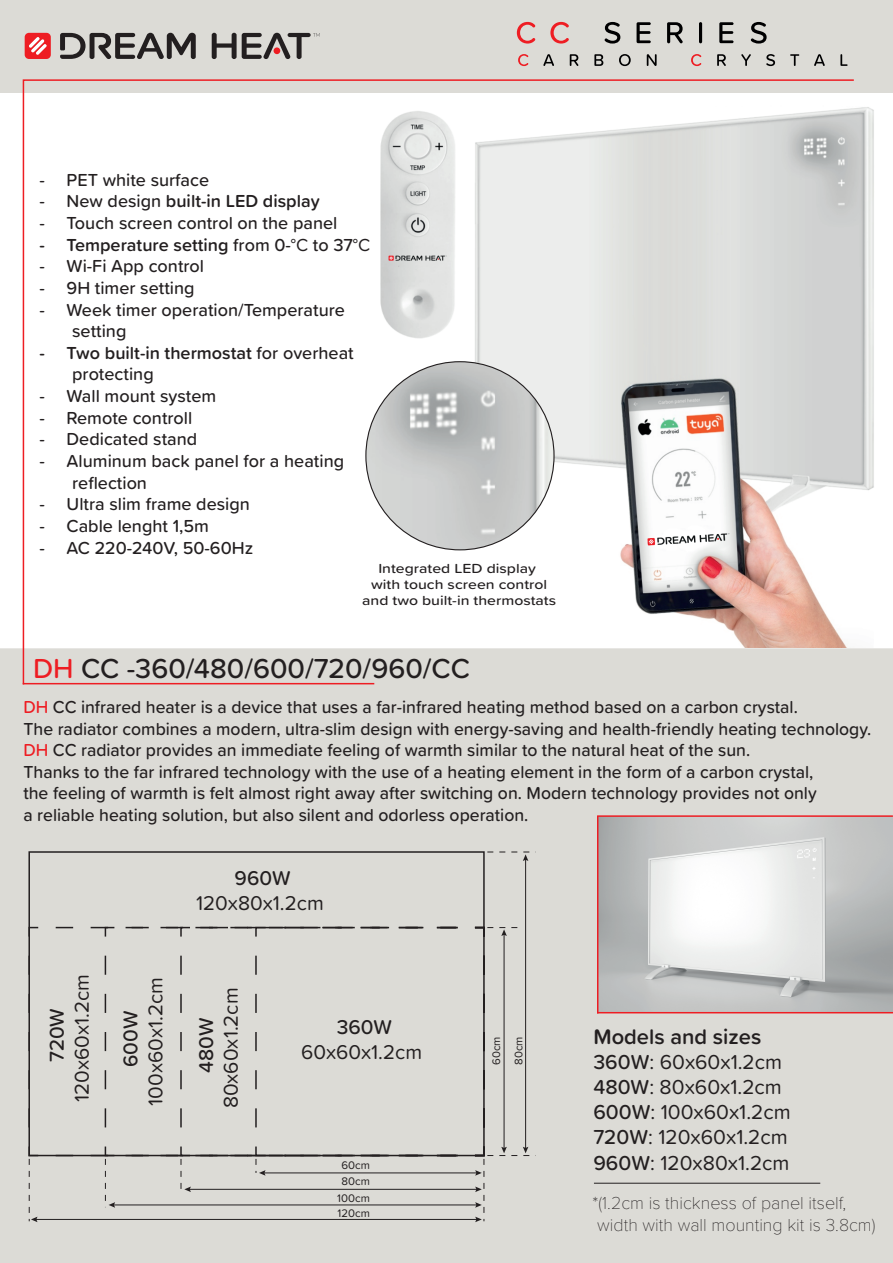
<style>
.page{position:relative;width:893px;height:1263px;background:#fff}
.page>*{position:absolute;margin:0;border:0;box-sizing:border-box;transform-origin:0 0}
.t1{font:500 28.5px "Proxima Soft";color:#231f20}
.t2{font:600 21.9px "Proxima Soft";color:#231f20}
.t3{font:21px/25.2px "Proxima Soft";color:#231f20}
.t4{font:20.7px "Proxima Soft";color:#231f20}
.t5{font:500 20.7px "Proxima Soft";color:#231f20}
.t6{font:500 18px/21.6px "Proxima Soft";color:#231f20}
.t7{font:600 18px/21.6px "Proxima Soft";color:#231f20}
.t8{font:100 18px/21.6px "Proxima Soft";color:#231f20}
.t9{font:500 13.65px/16.4px "Proxima Soft";color:#231f20;text-align:center;scale:1.16 1}
.t10{font:11.4px/22.4px "Proxima Soft";color:#231f20}
.s1{font-weight:500}
.s2{font-weight:400}
.s3{color:#ee1d23}
</style>
<div class="page">
<div style="left:0;top:0;width:893px;height:92px;background:#dcdbd6"></div>
<svg style="left:60px;top:33px;width:136px;height:26px"></svg>
<svg style="left:25px;top:33px;width:26px;height:26px"></svg>
<svg style="left:212px;top:33px;width:108px;height:26px"></svg>
<svg style="left:517px;top:22px;width:18px;height:22px"></svg>
<svg style="left:550px;top:22px;width:19px;height:22px"></svg>
<svg style="left:605px;top:22px;width:15px;height:22px"></svg>
<svg style="left:637px;top:22px;width:14px;height:21px"></svg>
<svg style="left:667px;top:22px;width:16px;height:21px"></svg>
<hr style="left:699px;top:22px;width:3px;height:21px;background:#000001;border-radius:2px">
<svg style="left:719px;top:22px;width:14px;height:21px"></svg>
<svg style="left:751px;top:22px;width:16px;height:22px"></svg>
<svg style="left:518px;top:54px;width:10px;height:12px"></svg>
<svg style="left:543px;top:54px;width:11px;height:12px"></svg>
<svg style="left:570px;top:54px;width:8px;height:12px"></svg>
<svg style="left:594px;top:54px;width:9px;height:12px"></svg>
<svg style="left:619px;top:54px;width:12px;height:12px"></svg>
<svg style="left:647px;top:54px;width:10px;height:12px"></svg>
<svg style="left:691px;top:54px;width:10px;height:12px"></svg>
<svg style="left:717px;top:54px;width:9px;height:12px"></svg>
<svg style="left:741px;top:54px;width:10px;height:12px"></svg>
<svg style="left:766px;top:54px;width:9px;height:12px"></svg>
<svg style="left:790px;top:54px;width:9px;height:12px"></svg>
<svg style="left:814px;top:54px;width:11px;height:12px"></svg>
<svg style="left:840px;top:54px;width:8px;height:12px"></svg>
<img style="left:855px;top:107px;width:19px;height:383px">
<div style="left:0;top:648px;width:893px;height:615px;background:#dcdbd6"></div>
<svg style="left:255px;top:955px;width:2px;height:172px"></svg>
<svg style="left:180px;top:955px;width:2px;height:172px"></svg>
<svg style="left:105px;top:955px;width:1px;height:172px"></svg>
<svg style="left:28px;top:946px;width:2px;height:181px"></svg>
<svg style="left:28px;top:926px;width:11px;height:12px"></svg>
<svg style="left:56px;top:926px;width:402px;height:11px"></svg>
<svg style="left:483px;top:956px;width:2px;height:181px"></svg>
<hr style="left:35px;top:1219px;width:442px;height:1px;background:#231f20">
<svg style="left:28px;top:1145px;width:12px;height:77px"></svg>
<hr style="left:113px;top:1204px;width:364px;height:1px;background:#231f20">
<hr style="left:189px;top:1189px;width:288px;height:1px;background:#231f20">
<hr style="left:263px;top:1172px;width:214px;height:1px;background:#231f20">
<svg style="left:47px;top:1146px;width:411px;height:62px"></svg>
<hr style="left:504px;top:934px;width:1px;height:215px;background:#231f20">
<svg style="left:474px;top:926px;width:44px;height:12px"></svg>
<hr style="left:525px;top:859px;width:1px;height:290px;background:#231f20">
<svg style="left:473px;top:1145px;width:63px;height:77px"></svg>
<svg style="left:487px;top:852px;width:49px;height:9px"></svg>
<hr style="left:594px;top:1183px;width:226px;height:1px;background:#231f20">
<svg style="left:22px;top:79px;width:833px;height:606px"></svg>
<img style="left:598px;top:817px;width:295px;height:195px">
<hr style="left:597px;top:816px;width:1px;height:197px;background:#ee1d23">
<hr style="left:597px;top:815px;width:296px;height:2px;background:#ee1d23">
<hr style="left:597px;top:1012px;width:296px;height:1px;background:#ee1d23">
<p class="t6" style="left:40px;top:168px;width:171px">- PET white surface</p>
<p class="t7" style="left:40px;top:190px;width:282px"><span class="s1">- New design</span> built-in LED display</p>
<p class="t6" style="left:40px;top:211px;width:299px">- Touch screen control on the panel</p>
<p class="t7" style="left:40px;top:233px;width:332px">- Temperature setting <span class="s1">from 0-</span><span class="s2">°C</span> <span class="s1">to 37</span><span class="s2">°C</span></p>
<p class="t6" style="left:40px;top:255px;width:166px">- Wi-Fi App control</p>
<p class="t6" style="left:40px;top:276px;width:156px">- 9H timer setting</p>
<p class="t6" style="left:72px;top:298px;width:274px;text-indent:-33px">- Week timer operation/Temperature setting</p>
<p class="t7" style="left:72px;top:341px;width:283px;text-indent:-33px">- Two built-in thermostat <span class="s1">for overheat protecting</span></p>
<p class="t6" style="left:40px;top:384px;width:178px">- Wall mount system</p>
<p class="t6" style="left:40px;top:406px;width:154px">- Remote controll</p>
<p class="t6" style="left:40px;top:428px;width:159px">- Dedicated stand</p>
<p class="t6" style="left:72px;top:449px;width:273px;text-indent:-33px">- Aluminum back panel for a heating reflection</p>
<p class="t6" style="left:40px;top:493px;width:212px">- Ultra slim frame design</p>
<p class="t6" style="left:40px;top:514px;width:171px">- Cable lenght 1,5m</p>
<p class="t6" style="left:40px;top:536px;width:215px">- AC 220-240V, 50-60Hz</p>
<p class="t9" style="left:362px;top:559px;width:169px">Integrated LED display<br>with touch screen control and two built-in thermostats</p>
<h1 class="t1" style="left:33px;top:647px;width:438px"><span class="s3">DH</span> CC -360/480/600/720/960/CC</h1>
<p class="t6" style="left:23px;top:695px;width:849px"><span class="s3">DH</span> CC infrared heater is a device that uses a far-infrared heating method based on a carbon crystal.<br>The radiator combines a modern, ultra-slim design with energy-saving and health-friendly heating technology.<br><span class="s3">DH</span> CC radiator provides an immediate feeling of warmth similar to the natural heat of the sun.<br>Thanks to the far infrared technology with the use of a heating element in the form of a carbon crystal,<br>the feeling of warmth is felt almost right away after switching on. Modern technology provides not only<br>a reliable heating solution, but also silent and odorless operation.</p>
<p class="t5" style="left:41px;top:1062px;width:56px;rotate:-90deg">720W</p>
<p class="t4" style="left:66px;top:1102px;width:129px;rotate:-90deg">120x60x1.2cm</p>
<p class="t5" style="left:115px;top:1067px;width:58px;rotate:-90deg">600W</p>
<p class="t4" style="left:140px;top:1106px;width:130px;rotate:-90deg">100x60x1.2cm</p>
<p class="t5" style="left:235px;top:862px;width:57px">960W</p>
<p class="t4" style="left:196px;top:887px;width:129px">120x80x1.2cm</p>
<p class="t5" style="left:191px;top:1073px;width:57px;rotate:-90deg">480W</p>
<p class="t4" style="left:215px;top:1108px;width:122px;rotate:-90deg">80x60x1.2cm</p>
<p class="t5" style="left:337px;top:1012px;width:57px">360W</p>
<p class="t4" style="left:301px;top:1037px;width:123px">60x60x1.2cm</p>
<p class="t10" style="left:341px;top:1153px;width:30px">60cm</p>
<p class="t10" style="left:337px;top:1172px;width:34px;line-height:17px;text-align:center">80cm<br>100cm</p>
<p class="t10" style="left:338px;top:1201px;width:34px">120cm</p>
<p class="t10" style="left:485px;top:1065px;width:30px;rotate:-90deg">60cm<br>80cm</p>
<p class="t2" style="left:593px;top:1020px;width:169px">Models and sizes</p>
<p class="t3" style="left:593px;top:1048px;width:199px"><span class="s1">360W</span>: 60x60x1.2cm<br><span class="s1">480W</span>: 80x60x1.2cm<br><span class="s1">600W</span>: 100x60x1.2cm<br><span class="s1">720W</span>: 120x60x1.2cm<br><span class="s1">960W</span>: 120x80x1.2cm</p>
<p class="t8" style="left:593px;top:1191px;width:284px">*(1.2cm is thickness of panel itself, width with wall mounting kit is 3.8cm)</p>
</div>
